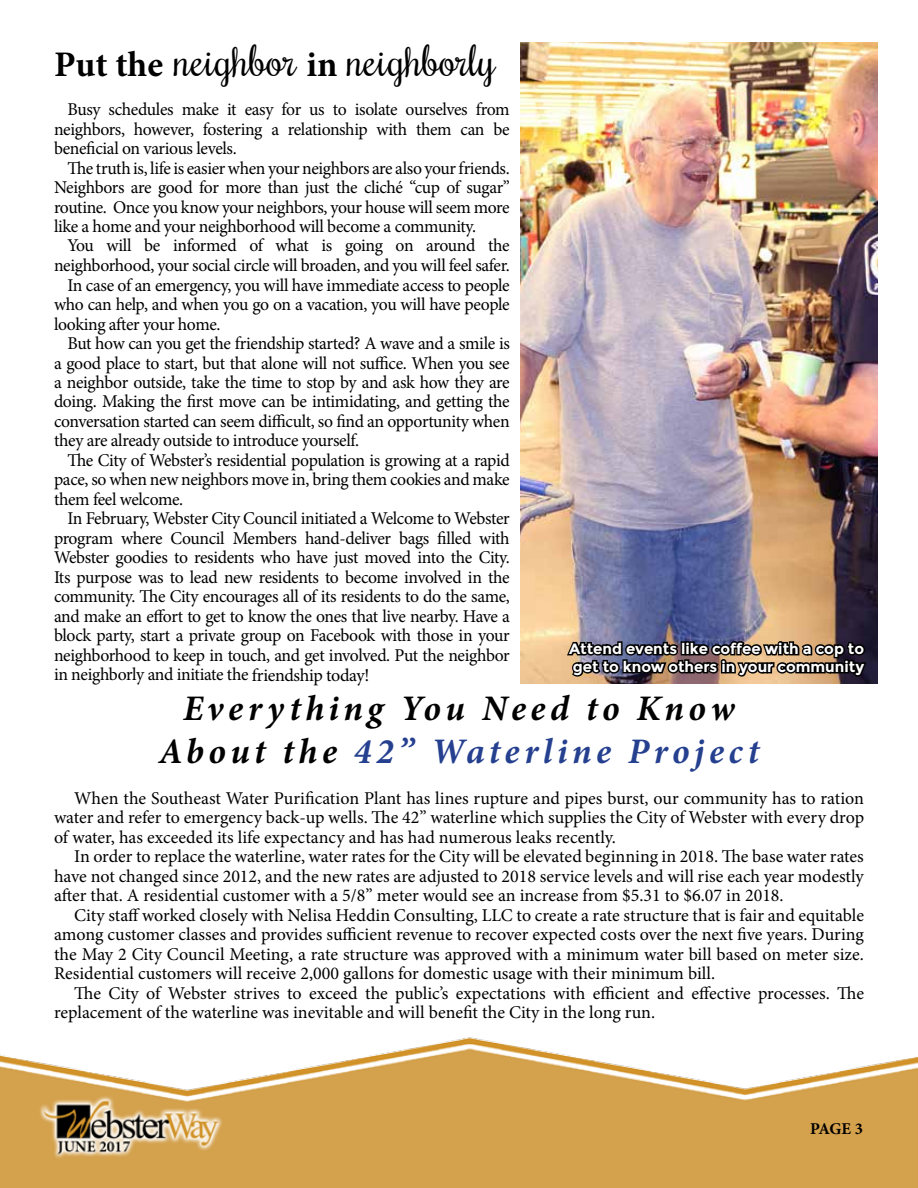
<style>
.page{position:relative;width:918px;height:1188px;background:#fff}
.page>*{position:absolute;margin:0;border:0;box-sizing:border-box;transform-origin:0 0}
.t1{font:43.5px "Rochester";color:#000}
.t2{font:italic 700 36px/43.2px "Minion Pro";letter-spacing:.125em;color:#000;text-align:center}
.t3{font:18px/19.5px "Minion Pro";letter-spacing:-.02em;color:#000;text-align:justify}
.t4{font:18px/19.5px "Minion Pro";color:#000}
.t5{font:700 16.5px "Minion Pro";color:#000}
.t6{font:700 15px/18px "Montserrat";letter-spacing:-.005em;color:#fff}
.s1{font-family:"Minion Pro";font-weight:700;font-size:36px}
.s2{color:#25408f}
</style>
<div class="page">
<img style="left:0;top:1037px;width:918px;height:151px">
<img style="left:520px;top:42px;width:358px;height:642px">
<img style="left:565px;top:638px;width:304px;height:41px">
<h1 class="t1" style="left:54px;top:31px;width:443px"><span class="s1">Put the</span> neighbor <span class="s1">in</span> neighborly</h1>
<p class="t3" style="left:54px;top:100px;width:457px;text-indent:13px">Busy schedules make it easy for us to isolate ourselves from neighbors, however, fostering a relationship with them can be beneficial on various levels.</p>
<p class="t3" style="left:54px;top:158px;width:457px;text-indent:13px">The truth is, life is easier when your neighbors are also your friends.<br>Neighbors are good for more than just the cliché “cup of sugar” routine. Once you know your neighbors, your house will seem more like a home and your neighborhood will become a community.</p>
<p class="t3" style="left:68px;top:236px;width:444px">You will be informed of what is going on around the</p>
<p class="t3" style="left:54px;top:256px;width:457px">neighborhood, your social circle will broaden, and you will feel safer.</p>
<p class="t3" style="left:67px;top:275px;width:444px">In case of an emergency, you will have immediate access to people</p>
<p class="t3" style="left:54px;top:295px;width:457px">who can help, and when you go on a vacation, you will have people</p>
<p class="t3" style="left:54px;top:314px;width:168px">looking after your home.</p>
<p class="t3" style="left:67px;top:334px;width:444px">But how can you get the friendship started? A wave and a smile is</p>
<p class="t3" style="left:54px;top:353px;width:457px">a good place to start, but that alone will not suffice. When you see</p>
<p class="t3" style="left:54px;top:373px;width:457px">a neighbor outside, take the time to stop by and ask how they are</p>
<p class="t3" style="left:54px;top:392px;width:457px">doing. Making the first move can be intimidating, and getting the</p>
<p class="t3" style="left:54px;top:412px;width:457px">conversation started can seem difficult, so find an opportunity when</p>
<p class="t3" style="left:54px;top:431px;width:307px">they are already outside to introduce yourself.</p>
<p class="t3" style="left:67px;top:451px;width:444px">The City of Webster’s residential population is growing at a rapid</p>
<p class="t3" style="left:54px;top:470px;width:457px">pace, so when new neighbors move in, bring them cookies and make</p>
<p class="t3" style="left:54px;top:490px;width:131px">them feel welcome.</p>
<p class="t3" style="left:67px;top:509px;width:444px">In February, Webster City Council initiated a Welcome to Webster</p>
<p class="t3" style="left:54px;top:529px;width:457px">program where Council Members hand-deliver bags filled with</p>
<p class="t3" style="left:54px;top:548px;width:457px">Webster goodies to residents who have just moved into the City.</p>
<p class="t3" style="left:54px;top:568px;width:457px">Its purpose was to lead new residents to become involved in the</p>
<p class="t3" style="left:54px;top:587px;width:457px">community. The City encourages all of its residents to do the same,</p>
<p class="t3" style="left:54px;top:607px;width:457px">and make an effort to get to know the ones that live nearby. Have a</p>
<p class="t3" style="left:54px;top:626px;width:457px">block party, start a private group on Facebook with those in your</p>
<p class="t3" style="left:54px;top:646px;width:457px">neighborhood to keep in touch, and get involved. Put the neighbor</p>
<p class="t3" style="left:54px;top:665px;width:317px">in neighborly and initiate the friendship today!</p>
<h2 class="t2" style="left:159px;top:686px;width:602px">Everything You Need to Know<br>About the <span class="s2">42” Waterline Project</span></h2>
<p class="t3" style="left:54px;top:788px;width:812px;text-indent:20px">When the Southeast Water Purification Plant has lines rupture and pipes burst, our community has to ration water and refer to emergency back-up wells. The 42” waterline which supplies the City of Webster with every drop of water, has exceeded its life expectancy and has had numerous leaks recently.</p>
<p class="t3" style="left:54px;top:847px;width:811px;text-indent:20px">In order to replace the waterline, water rates for the City will be elevated beginning in 2018. The base water rates have not changed since 2012, and the new rates are adjusted to 2018 service levels and will rise each year modestly after that. A residential customer with a 5/8” meter would see an increase from $5.31 to $6.07 in 2018.</p>
<p class="t3" style="left:54px;top:905px;width:812px;text-indent:20px">City staff worked closely with Nelisa Heddin Consulting, LLC to create a rate structure that is fair and equitable among customer classes and provides sufficient revenue to recover expected costs over the next five years. During the May 2 City Council Meeting, a rate structure was approved with a minimum water bill based on meter size.<br>Residential customers will receive 2,000 gallons for domestic usage with their minimum bill.</p>
<p class="t4" style="left:54px;top:983px;width:812px;text-indent:20px">The City of Webster strives to exceed the public’s expectations with efficient and effective processes. The replacement of the waterline was inevitable and will benefit the City in the long run.</p>
<p class="t6" style="left:569px;top:640px;width:296px">Attend events like coffee with a cop to get to know others in your community</p>
<p class="t5" style="left:810px;top:1117px;width:54px">PAGE 3</p>
</div>
